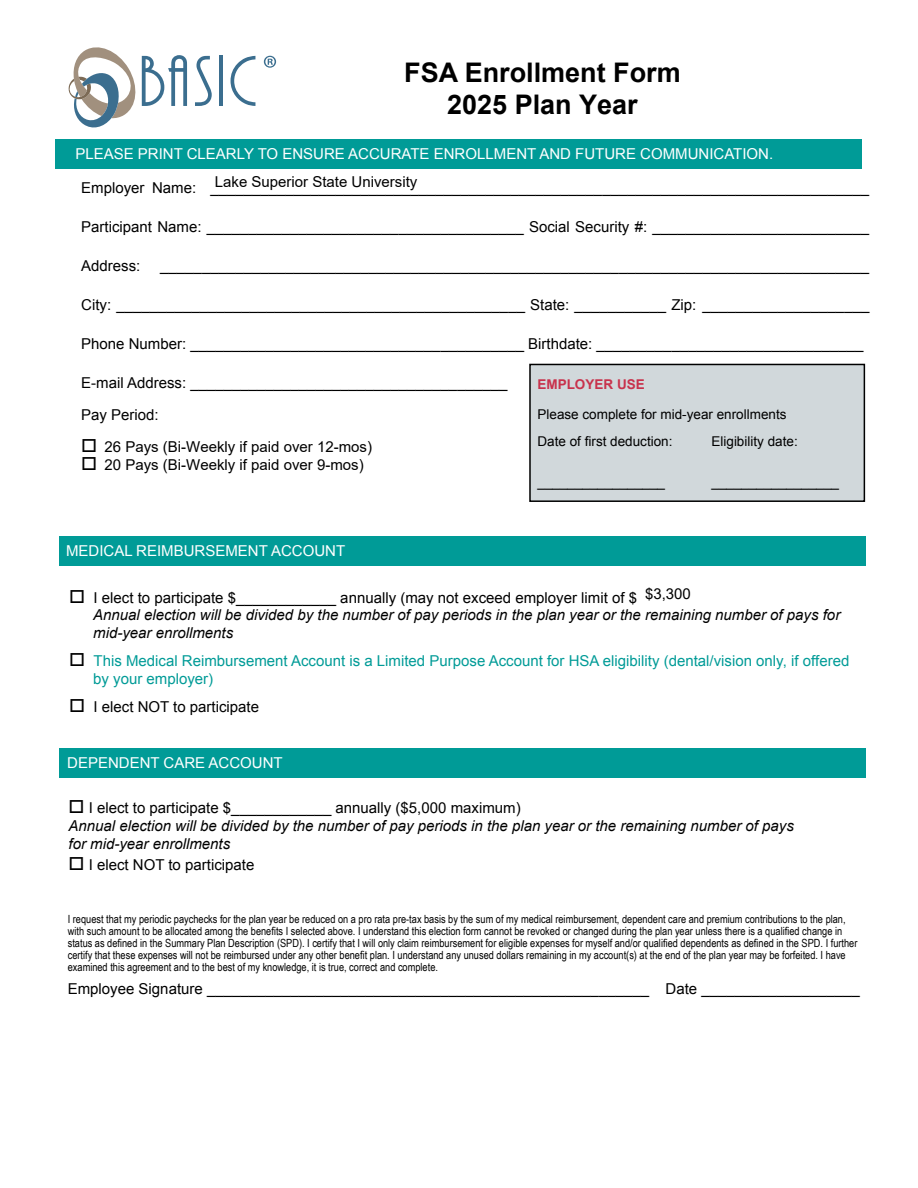
<style>
.page{position:relative;width:918px;height:1188px;background:#fff}
.page>*{position:absolute;margin:0;border:0;box-sizing:border-box;transform-origin:0 0}
.t1{font:700 27px/32.4px "Arial";color:#000;text-align:center}
.t2{font:15px/31.5px "Arial";color:#000}
.t3{font:italic 15px/18px "Arial";color:#000}
.t4{font:15px/18px "Arial";color:#009b97}
.t5{font:15px "Arial";color:#fff}
.t6{font:13.5px/27px "Arial";color:#000}
.t7{font:700 13.5px "Arial";color:#c8324c}
.t8{font:11.25px/12px "Arial Narrow";color:#000}
.s1{font-style:normal}
.s2{color:#000}
</style>
<div class="page">
<svg style="left:69px;top:47px;width:118px;height:80px"></svg>
<svg style="left:195px;top:56px;width:17px;height:50px"></svg>
<hr style="left:220px;top:56px;width:3px;height:50px;background:#3b6e8f">
<svg style="left:231px;top:56px;width:24px;height:50px"></svg>
<svg style="left:264px;top:56px;width:12px;height:12px"></svg>
<div style="left:55px;top:139px;width:807px;height:30px;background:#009b97"></div>
<div style="left:59px;top:537px;width:807px;height:29px;background:#009b97"></div>
<div style="left:59px;top:749px;width:807px;height:29px;background:#009b97"></div>
<div style="left:530px;top:364px;width:334px;height:137px;background:#d1d8db"></div>
<div style="left:529px;top:364px;width:336px;height:138px;border:2px solid #000"></div>
<h1 class="t1" style="left:404px;top:57px;width:278px">FSA Enrollment Form<br>2025 Plan Year</h1>
<p class="t5" style="left:75px;top:144px;width:699px">PLEASE PRINT CLEARLY TO ENSURE ACCURATE ENROLLMENT AND FUTURE COMMUNICATION.</p>
<p class="t2" style="left:215px;top:166px;width:204px">Lake Superior State University</p>
<p class="t2" style="left:81px;top:172px;width:789px">Employer Name: _______________________________________________________________________________</p>
<p class="t2" style="left:81px;top:211px;width:790px">Participant Name: ______________________________________ Social Security #: __________________________</p>
<p class="t2" style="left:81px;top:250px;width:61px">Address:</p>
<p class="t2" style="left:160px;top:250px;width:710px">_____________________________________________________________________________________</p>
<p class="t2" style="left:81px;top:289px;width:790px">City: _________________________________________________ State: ___________ Zip: ____________________</p>
<p class="t2" style="left:81px;top:328px;width:784px">Phone Number: ________________________________________ Birthdate: ________________________________</p>
<p class="t2" style="left:81px;top:367px;width:428px">E-mail Address: ______________________________________<br>Pay Period:</p>
<p class="t2" style="left:81px;top:431px;width:292px">□ 26 Pays (Bi-Weekly if paid over 12-mos)</p>
<p class="t2" style="left:81px;top:449px;width:284px">□ 20 Pays (Bi-Weekly if paid over 9-mos)</p>
<p class="t7" style="left:537px;top:375px;width:109px">EMPLOYER USE</p>
<p class="t6" style="left:537px;top:401px;width:251px">Please complete for mid-year enrollments<br>Date of first deduction:</p>
<p class="t6" style="left:711px;top:428px;width:88px">Eligibility date:</p>
<p class="t5" style="left:66px;top:540px;width:281px">MEDICAL REIMBURSEMENT ACCOUNT</p>
<p class="t6" style="left:537px;top:469px;width:129px">_________________</p>
<p class="t6" style="left:711px;top:469px;width:129px">_________________</p>
<p class="t2" style="left:645px;top:578px;width:47px">$3,300</p>
<p class="t3" style="left:93px;top:590px;width:749px;line-height:16.6px;text-indent:-24px">□ <span class="s1">I elect to participate $____________ annually (may not exceed employer limit of $<br></span>Annual election will be divided by the number of pay periods in the plan year or the remaining number of pays for</p>
<p class="t3" style="left:93px;top:624px;width:142px">mid-year enrollments</p>
<p class="t4" style="left:93px;top:652px;width:758px;text-indent:-24px"><span class="s2">□</span> This Medical Reimbursement Account is a Limited Purpose Account for HSA eligibility (dental/vision only, if offered by your employer)</p>
<p class="t2" style="left:69px;top:692px;width:191px">□ I elect NOT to participate</p>
<p class="t5" style="left:67px;top:753px;width:217px">DEPENDENT CARE ACCOUNT</p>
<p class="t3" style="left:69px;top:799px;width:727px">□ <span class="s1">I elect to participate $____________ annually ($5,000 maximum)<br></span>Annual election will be divided by the number of pay periods in the plan year or the remaining number of pays for mid-year enrollments</p>
<p class="t2" style="left:69px;top:849px;width:187px">□ I elect NOT to participate</p>
<p class="t8" style="left:68px;top:913px;width:791px">I request that my periodic paychecks for the plan year be reduced on a pro rata pre-tax basis by the sum of my medical reimbursement, dependent care and premium contributions to the plan, with such amount to be allocated among the benefits I selected above. I understand this election form cannot be revoked or changed during the plan year unless there is a qualified change in status as defined in the Summary Plan Description (SPD). I certify that I will only claim reimbursement for eligible expenses for myself and/or qualified dependents as defined in the SPD. I further certify that these expenses will not be reimbursed under any other benefit plan. I understand any unused dollars remaining in my account(s) at the end of the plan year may be forfeited. I have examined this agreement and to the best of my knowledge, it is true, correct and complete.</p>
<p class="t2" style="left:68px;top:973px;width:794px">Employee Signature _____________________________________________________ Date ___________________</p>
</div>
